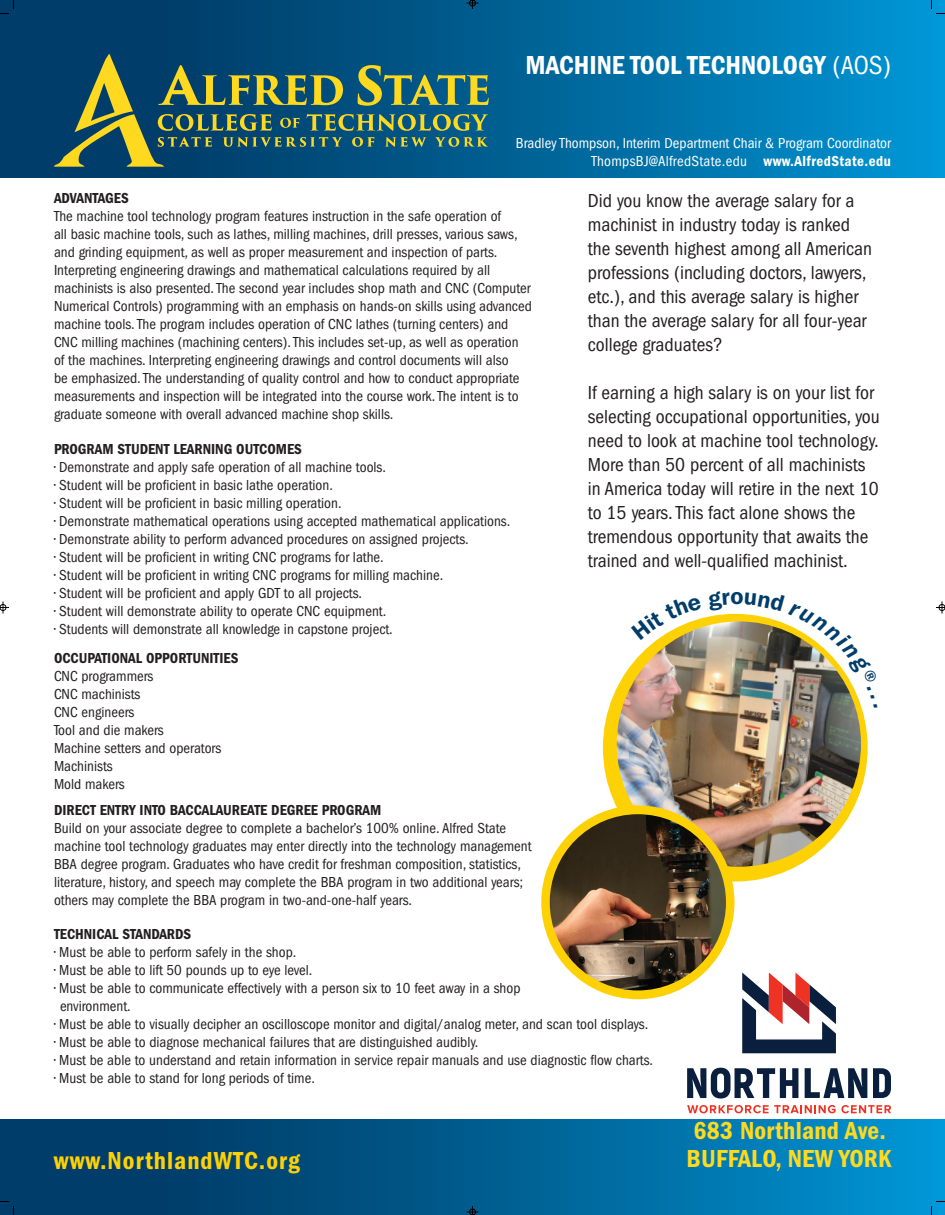
<style>
.page{position:relative;width:945px;height:1215px;background:#fff}
.page>*{position:absolute;margin:0;border:0;box-sizing:border-box;transform-origin:0 0}
.t1{font:600 condensed 27px "Franklin Gothic";color:#fff}
.t2{font:600 condensed 25.5px/28.5px "Franklin Gothic";letter-spacing:.01em;color:#ffd91f}
.t3{font:600 condensed 25.5px "Franklin Gothic";letter-spacing:.04em;color:#fed105}
.t4{font:600 22.8px "Franklin Gothic IT Cby BT";color:#003d6a}
.t5{font:condensed 19.5px/24px "Franklin Gothic";color:#231f20}
.t6{font:condensed 15px/18px "Franklin Gothic";color:#231f20}
.t7{font:600 condensed 15px "Franklin Gothic";color:#231f20}
.t8{font:condensed 15px/18px "Franklin Gothic";color:#fff;text-align:right}
.s1{font-weight:400}
.s2{font-weight:600}
</style>
<div class="page">
<svg style="left:0;top:0;width:945px;height:178px;background:#00699e"></svg>
<svg style="left:0;top:1120px;width:945px;height:95px;background:#005f93"></svg>
<div style="left:603px;top:614px;width:265px;height:268px;background:#fed105;border-radius:50%"></div>
<img style="left:615px;top:622px;width:248px;height:246px">
<div style="left:541px;top:805px;width:194px;height:194px;background:#fed105;border-radius:50%"></div>
<img style="left:548px;top:812px;width:180px;height:180px;border-radius:90px">
<div style="left:546px;top:811px;width:184px;height:183px;border:4px solid #fed105;border-radius:50%"></div>
<svg style="left:687px;top:1068px;width:111px;height:31px"></svg>
<svg style="left:805px;top:1068px;width:62px;height:30px"></svg>
<svg style="left:873px;top:1068px;width:18px;height:30px"></svg>
<svg style="left:687px;top:1105px;width:204px;height:8px"></svg>
<svg style="left:742px;top:973px;width:94px;height:80px"></svg>
<svg style="left:54px;top:54px;width:435px;height:113px;background:#336665"></svg>
<svg style="left:0;top:0;width:14px;height:14px"></svg>
<svg style="left:0;top:1201px;width:14px;height:14px"></svg>
<svg style="left:931px;top:0;width:14px;height:14px"></svg>
<svg style="left:931px;top:1201px;width:14px;height:14px"></svg>
<svg style="left:466px;top:0;width:12px;height:9px"></svg>
<svg style="left:0;top:602px;width:9px;height:12px"></svg>
<svg style="left:466px;top:1206px;width:12px;height:9px"></svg>
<svg style="left:936px;top:602px;width:9px;height:12px"></svg>
<svg style="left:631px;top:618px;width:71px;height:22px"></svg>
<img style="left:745px;top:614px;width:118px;height:94px">
<h1 class="t1" style="left:526px;top:50px;width:367px">MACHINE TOOL TECHNOLOGY <span class="s1">(AOS)</span></h1>
<p class="t8" style="left:516px;top:134px;width:377px">Bradley Thompson, Interim Department Chair &amp; Program Coordinator<br>ThompsBJ@AlfredState.edu <span class="s2">www.AlfredState.edu</span></p>
<p class="t7" style="left:54px;top:190px;width:76px">ADVANTAGES</p>
<p class="t6" style="left:54px;top:207px;width:479px">The machine tool technology program features instruction in the safe operation of<br>all basic machine tools, such as lathes, milling machines, drill presses, various saws, and grinding equipment, as well as proper measurement and inspection of parts.<br>Interpreting engineering drawings and mathematical calculations required by all machinists is also presented. The second year includes shop math and CNC (Computer Numerical Controls) programming with an emphasis on hands-on skills using advanced machine tools. The program includes operation of CNC lathes (turning centers) and CNC milling machines (machining centers). This includes set-up, as well as operation of the machines. Interpreting engineering drawings and control documents will also<br>be emphasized. The understanding of quality control and how to conduct appropriate measurements and inspection will be integrated into the course work. The intent is to graduate someone with overall advanced machine shop skills.</p>
<p class="t7" style="left:54px;top:440px;width:249px">PROGRAM STUDENT LEARNING OUTCOMES</p>
<p class="t6" style="left:54px;top:458px;width:334px">• Demonstrate and apply safe operation of all machine tools.</p>
<p class="t6" style="left:54px;top:476px;width:281px">• Student will be proficient in basic lathe operation.</p>
<p class="t6" style="left:54px;top:494px;width:289px">• Student will be proficient in basic milling operation.</p>
<p class="t6" style="left:54px;top:512px;width:458px">• Demonstrate mathematical operations using accepted mathematical applications.</p>
<p class="t6" style="left:54px;top:530px;width:416px">• Demonstrate ability to perform advanced procedures on assigned projects.</p>
<p class="t6" style="left:54px;top:548px;width:331px">• Student will be proficient in writing CNC programs for lathe.</p>
<p class="t6" style="left:54px;top:566px;width:391px">• Student will be proficient in writing CNC programs for milling machine.</p>
<p class="t6" style="left:54px;top:584px;width:310px">• Student will be proficient and apply GDT to all projects.</p>
<p class="t6" style="left:54px;top:602px;width:334px">• Student will demonstrate ability to operate CNC equipment.</p>
<p class="t6" style="left:54px;top:620px;width:340px">• Students will demonstrate all knowledge in capstone project.</p>
<p class="t7" style="left:54px;top:650px;width:186px">OCCUPATIONAL OPPORTUNITIES</p>
<p class="t6" style="left:54px;top:667px;width:169px">CNC programmers<br>CNC machinists<br>CNC engineers<br>Tool and die makers<br>Machine setters and operators<br>Machinists<br>Mold makers</p>
<p class="t7" style="left:54px;top:802px;width:329px">DIRECT ENTRY INTO BACCALAUREATE DEGREE PROGRAM</p>
<p class="t6" style="left:54px;top:819px;width:479px">Build on your associate degree to complete a bachelor’s 100% online. Alfred State machine tool technology graduates may enter directly into the technology management BBA degree program. Graduates who have credit for freshman composition, statistics, literature, history, and speech may complete the BBA program in two additional years; others may complete the BBA program in two-and-one-half years.</p>
<p class="t5" style="left:588px;top:188px;width:286px">Did you know the average salary for a machinist in industry today is ranked the seventh highest among all American professions (including doctors, lawyers, etc.), and this average salary is higher than the average salary for all four-year college graduates?</p>
<p class="t5" style="left:588px;top:380px;width:293px">If earning a high salary is on your list for selecting occupational opportunities, you need to look at machine tool technology.<br>More than 50 percent of all machinists in America today will retire in the next 10 to 15 years. This fact alone shows the tremendous opportunity that awaits the trained and well-qualified machinist.</p>
<h3 class="t4" style="left:730px;top:582px;width:15px">o</h3>
<p class="t7" style="left:54px;top:925px;width:139px">TECHNICAL STANDARDS</p>
<p class="t6" style="left:54px;top:943px;width:244px">• Must be able to perform safely in the shop.</p>
<p class="t6" style="left:54px;top:961px;width:260px">• Must be able to lift 50 pounds up to eye level.</p>
<p class="t6" style="left:60px;top:979px;width:462px;text-indent:-6px">• Must be able to communicate effectively with a person six to 10 feet away in a shop environment.</p>
<p class="t6" style="left:54px;top:1015px;width:596px">• Must be able to visually decipher an oscilloscope monitor and digital/analog meter, and scan tool displays.</p>
<p class="t6" style="left:54px;top:1033px;width:426px">• Must be able to diagnose mechanical failures that are distinguished audibly.</p>
<p class="t6" style="left:54px;top:1051px;width:601px">• Must be able to understand and retain information in service repair manuals and use diagnostic flow charts.</p>
<p class="t6" style="left:54px;top:1069px;width:263px">• Must be able to stand for long periods of time.</p>
<h2 class="t3" style="left:54px;top:1146px;width:247px">www.NorthlandWTC.org</h2>
<h2 class="t2" style="left:687px;top:1116px;width:206px">683 Northland Ave.<br>BUFFALO, NEW YORK</h2>
</div>
